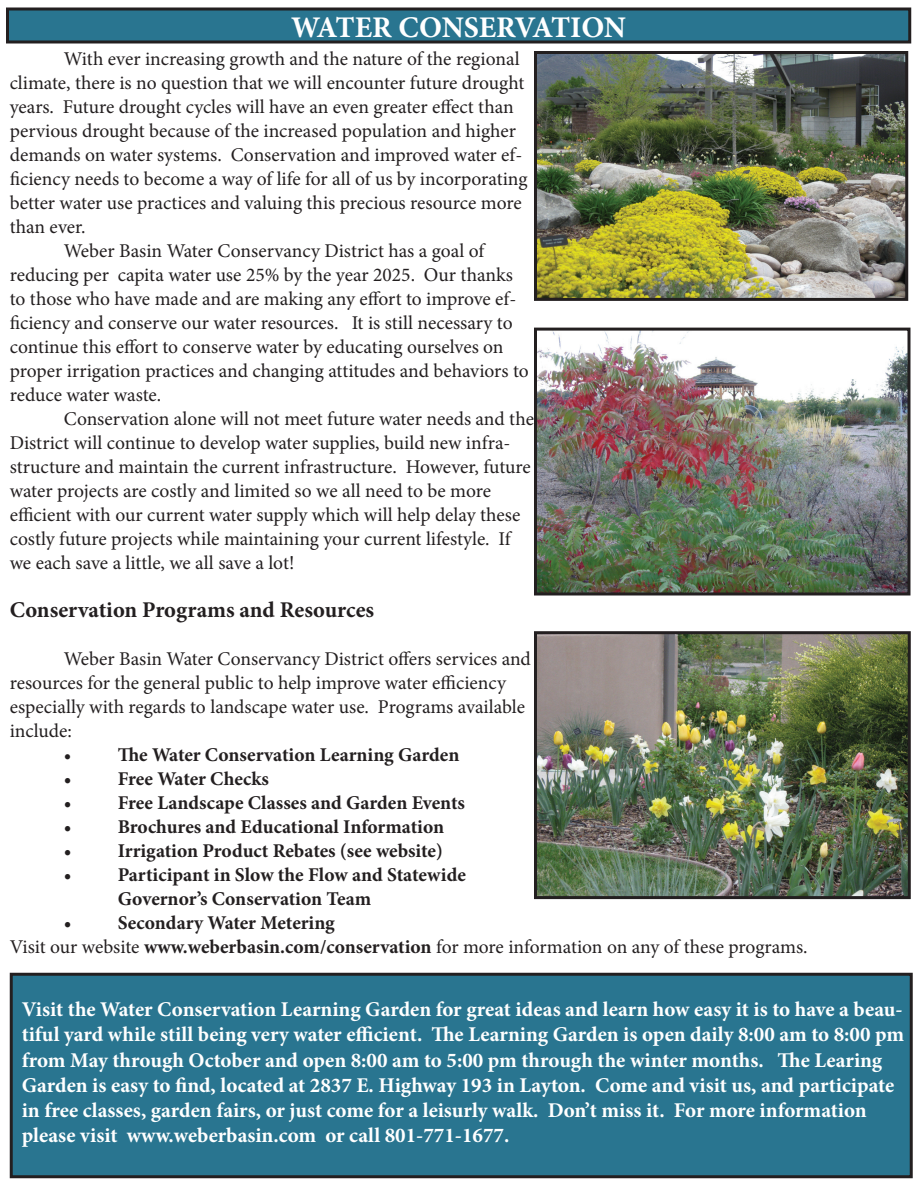
<style>
.page{position:relative;width:918px;height:1188px;background:#fff}
.page>*{position:absolute;margin:0;border:0;box-sizing:border-box;transform-origin:0 0}
.t1{font:700 30px "Minion Pro";letter-spacing:-.015em;color:#fff}
.t2{font:700 22.5px "Minion Pro";color:#231f20}
.t3{font:700 21px/25.2px "Minion Pro";color:#fff}
.t4{font:19.5px/24px "Minion Pro";color:#231f20}
.t5{font:700 19.5px/24px "Minion Pro";color:#231f20}
.s1{font-weight:400}
</style>
<div class="page">
<div style="left:8px;top:9px;width:902px;height:33px;background:#297590"></div>
<div style="left:6px;top:8px;width:905px;height:36px;border:3px solid #231f20"></div>
<img style="left:538px;top:55px;width:366px;height:242px">
<div style="left:534px;top:51px;width:374px;height:250px;border:3px solid #231f20"></div>
<img style="left:538px;top:332px;width:368px;height:260px">
<div style="left:534px;top:328px;width:376px;height:268px;border:3px solid #231f20"></div>
<img style="left:538px;top:635px;width:369px;height:260px">
<div style="left:534px;top:631px;width:377px;height:268px;border:3px solid #231f20"></div>
<div style="left:11px;top:974px;width:900px;height:203px;background:#297590"></div>
<div style="left:10px;top:973px;width:903px;height:205px;border:3px solid #231f20"></div>
<h1 class="t1" style="left:291px;top:6px;width:337px">WATER CONSERVATION</h1>
<p class="t4" style="left:64px;top:47px;width:457px">With ever increasing growth and the nature of the regional</p>
<p class="t4" style="left:10px;top:71px;width:516px">climate, there is no question that we will encounter future drought</p>
<p class="t4" style="left:10px;top:95px;width:506px">years. Future drought cycles will have an even greater effect than</p>
<p class="t4" style="left:10px;top:119px;width:508px">pervious drought because of the increased population and higher</p>
<p class="t4" style="left:10px;top:143px;width:514px">demands on water systems. Conservation and improved water ef-</p>
<p class="t4" style="left:10px;top:167px;width:519px">ficiency needs to become a way of life for all of us by incorporating</p>
<p class="t4" style="left:10px;top:191px;width:513px">better water use practices and valuing this precious resource more</p>
<p class="t4" style="left:10px;top:215px;width:77px">than ever.</p>
<p class="t4" style="left:64px;top:239px;width:422px">Weber Basin Water Conservancy District has a goal of</p>
<p class="t4" style="left:10px;top:263px;width:505px">reducing per capita water use 25% by the year 2025. Our thanks</p>
<p class="t4" style="left:10px;top:287px;width:508px">to those who have made and are making any effort to improve ef-</p>
<p class="t4" style="left:10px;top:311px;width:505px">ficiency and conserve our water resources. It is still necessary to</p>
<p class="t4" style="left:10px;top:335px;width:495px">continue this effort to conserve water by educating ourselves on</p>
<p class="t4" style="left:10px;top:359px;width:521px">proper irrigation practices and changing attitudes and behaviors to</p>
<p class="t4" style="left:10px;top:383px;width:153px">reduce water waste.</p>
<p class="t4" style="left:64px;top:407px;width:472px">Conservation alone will not meet future water needs and the</p>
<p class="t4" style="left:10px;top:431px;width:502px">District will continue to develop water supplies, build new infra-</p>
<p class="t4" style="left:10px;top:455px;width:523px">structure and maintain the current infrastructure. However, future</p>
<p class="t4" style="left:10px;top:479px;width:483px">water projects are costly and limited so we all need to be more</p>
<p class="t4" style="left:10px;top:503px;width:512px">efficient with our current water supply which will help delay these</p>
<p class="t4" style="left:10px;top:527px;width:502px">costly future projects while maintaining your current lifestyle. If</p>
<p class="t4" style="left:10px;top:551px;width:286px">we each save a little, we all save a lot!</p>
<p class="t2" style="left:10px;top:594px;width:366px">Conservation Programs and Resources</p>
<p class="t4" style="left:10px;top:647px;width:523px;text-indent:54px">Weber Basin Water Conservancy District offers services and resources for the general public to help improve water efficiency especially with regards to landscape water use. Programs available include:</p>
<p class="t5" style="left:64px;top:743px;width:397px"><span class="s1">•</span> The Water Conservation Learning Garden</p>
<p class="t5" style="left:64px;top:767px;width:207px">• Free Water Checks</p>
<p class="t5" style="left:64px;top:791px;width:403px">• Free Landscape Classes and Garden Events</p>
<p class="t5" style="left:64px;top:815px;width:382px">• Brochures and Educational Information</p>
<p class="t5" style="left:64px;top:839px;width:381px">• Irrigation Product Rebates (see website)</p>
<p class="t5" style="left:118px;top:863px;width:350px;text-indent:-54px">• Participant in Slow the Flow and Statewide<br>Governor’s Conservation Team</p>
<p class="t5" style="left:10px;top:911px;width:799px;text-indent:54px">• Secondary Water Metering<br><span class="s1">Visit our website</span> www.weberbasin.com/conservation <span class="s1">for more information on any of these programs.</span></p>
<p class="t3" style="left:22px;top:997px;width:884px">Visit the Water Conservation Learning Garden for great ideas and learn how easy it is to have a beau&shy;tiful yard while still being very water efficient. The Learning Garden is open daily 8:00 am to 8:00 pm from May through October and open 8:00 am to 5:00 pm through the winter months. The Learing Garden is easy to find, located at 2837 E. Highway 193 in Layton. Come and visit us, and participate in free classes, garden fairs, or just come for a leisurly walk. Don’t miss it. For more information please visit www.weberbasin.com or call 801-771-1677.</p>
</div>
